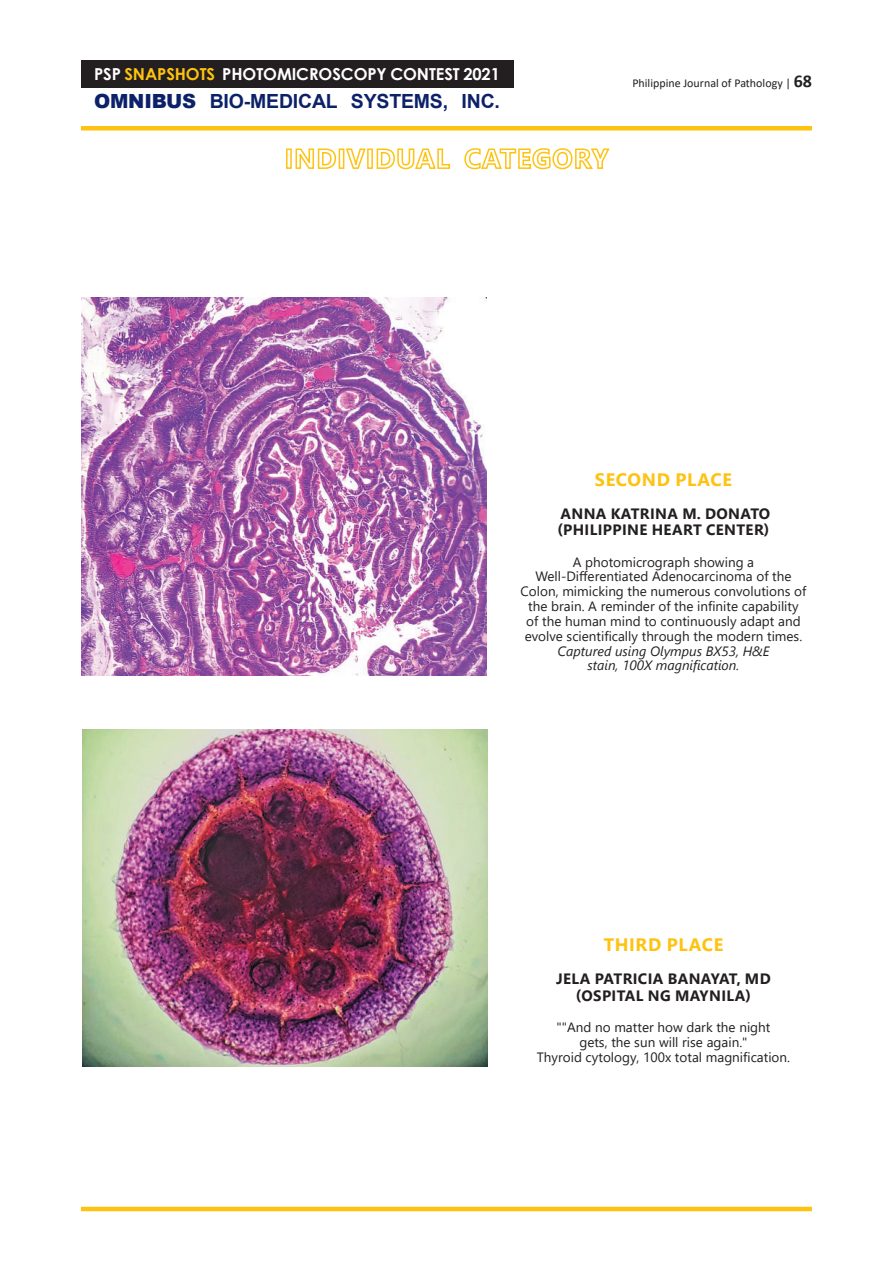
<style>
.page{position:relative;width:893px;height:1263px;background:#fff}
.page>*{position:absolute;margin:0;border:0;box-sizing:border-box;transform-origin:0 0}
.t1{font:700 19.5px "Arial";letter-spacing:-.01em;color:#0d2169}
.t2{font:700 18px "Segoe UI";letter-spacing:.035em;color:#fec210}
.t3{font:700 16.5px "Century Gothic";letter-spacing:-.005em;color:#fff}
.t4{font:700 15px "Segoe UI";letter-spacing:.025em;color:#231f20}
.t5{font:13.5px/14.9px "Segoe UI";color:#231f20;text-align:center}
.t6{font:italic 13.5px/14.9px "Segoe UI";color:#231f20;text-align:center}
.t7{font:12px "Calibri";color:#231f20}
.s1{color:#fec210}
.s2{font-weight:900}
.s3{font-weight:700;font-size:18px}
</style>
<div class="page">
<div style="left:81px;top:61px;width:432px;height:27px;background:#231f20"></div>
<hr style="left:81px;top:126px;width:731px;height:4px;background:#fec210">
<hr style="left:81px;top:1207px;width:731px;height:4px;background:#fec210">
<img style="left:83px;top:729px;width:405px;height:338px">
<img style="left:81px;top:297px;width:405px;height:378px">
<div style="left:286px;top:149px;width:6px;height:20px;border:2px solid #fec210"></div>
<svg style="left:295px;top:148px;width:42px;height:21px"></svg>
<div style="left:339px;top:149px;width:5px;height:20px;border:2px solid #fec210"></div>
<svg style="left:346px;top:148px;width:20px;height:21px"></svg>
<div style="left:367px;top:149px;width:6px;height:20px;border:2px solid #fec210"></div>
<svg style="left:376px;top:148px;width:75px;height:22px"></svg>
<svg style="left:464px;top:148px;width:146px;height:22px"></svg>
<p class="t3" style="left:94px;top:61px;width:407px">PSP <span class="s1">SNAPSHOTS</span> PHOTOMICROSCOPY CONTEST 2021</p>
<h1 class="t1" style="left:94px;top:87px;width:407px"><span class="s2">OMNIBUS</span> BIO-MEDICAL SYSTEMS, INC.</h1>
<p class="t7" style="left:632px;top:75px;width:181px">Philippine Journal of Pathology | <span class="s3">68</span></p>
<h2 class="t2" style="left:595px;top:462px;width:138px">SECOND PLACE</h2>
<p class="t4" style="left:560px;top:499px;width:24px">ANNA</p>
<p class="t4" style="left:611px;top:499px;width:11px">KATRINA</p>
<p class="t4" style="left:682px;top:499px;width:46px">M. DONATO</p>
<p class="t4" style="left:557px;top:516px;width:25px">(PHILIPPINE</p>
<p class="t4" style="left:652px;top:516px;width:23px">HEART</p>
<p class="t4" style="left:706px;top:516px;width:21px">CENTER</p>
<p class="t4" style="left:764px;top:515px;width:7px">)</p>
<p class="t5" style="left:521px;top:553px;width:287px">A photomicrograph showing a Well-Differentiated Adenocarcinoma of the Colon, mimicking the numerous convolutions of the brain. A reminder of the infinite capability of the human mind to continuously adapt and evolve scientifically through the modern times.</p>
<p class="t6" style="left:557px;top:641px;width:213px">Captured using Olympus BX53, H&amp;E stain, 100X magnification.</p>
<h2 class="t2" style="left:604px;top:928px;width:121px">THIRD PLACE</h2>
<p class="t4" style="left:556px;top:965px;width:17px">JELA</p>
<p class="t4" style="left:595px;top:965px;width:19px">PATRICIA</p>
<p class="t4" style="left:668px;top:965px;width:23px">BANA</p>
<p class="t4" style="left:711px;top:965px;width:62px">YAT, MD</p>
<p class="t4" style="left:576px;top:981px;width:27px">(OSPITAL</p>
<p class="t4" style="left:648px;top:981px;width:72px">N G MAYNILA</p>
<p class="t4" style="left:745px;top:980px;width:7px">)</p>
<p class="t5" style="left:537px;top:1019px;width:255px">""And no matter how dark the night<br>gets, the sun will rise again."<br>Thyroid cytology, 100x total magnification.</p>
</div>
